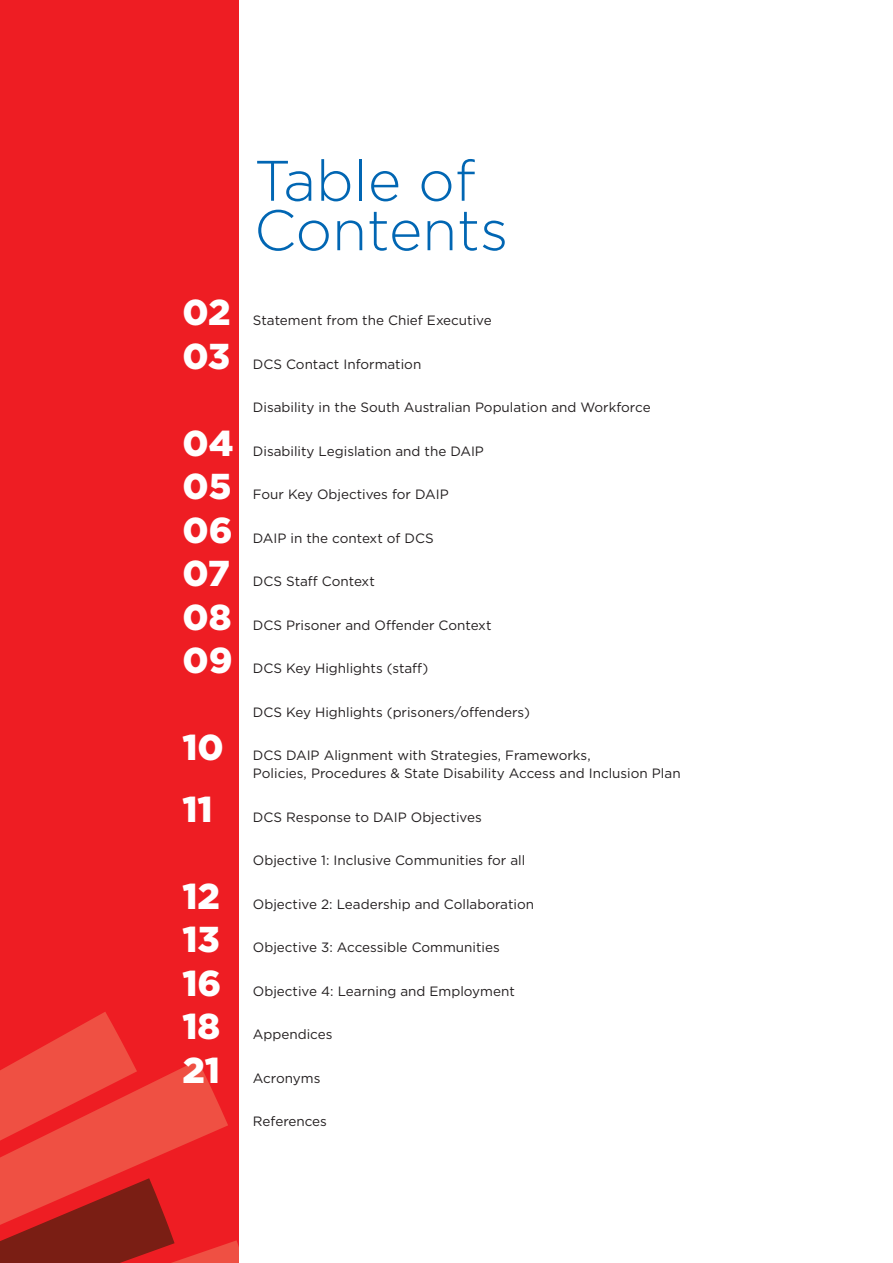
<style>
.page{position:relative;width:893px;height:1263px;background:#fff}
.page>*{position:absolute;margin:0;border:0;box-sizing:border-box;transform-origin:0 0}
.t1{font:300 57px/49.5px "Gotham";color:#0166b3}
.t2{font:900 36px "Gotham";color:#fff}
.t3{font:13.5px/18px "Gotham";color:#231f20}
</style>
<div class="page">
<div style="left:0;top:0;width:238px;height:1263px;background:#ee1d23"></div>
<svg style="left:0;top:1012px;width:238px;height:251px"></svg>
<h2 class="t2" style="left:182px;top:287px;width:50px">02</h2>
<h2 class="t2" style="left:182px;top:331px;width:49px">03</h2>
<h2 class="t2" style="left:182px;top:418px;width:53px">04</h2>
<h2 class="t2" style="left:182px;top:462px;width:50px">05</h2>
<h2 class="t2" style="left:182px;top:505px;width:52px">06</h2>
<h2 class="t2" style="left:182px;top:549px;width:49px">07</h2>
<h2 class="t2" style="left:182px;top:592px;width:50px">08</h2>
<h2 class="t2" style="left:182px;top:636px;width:52px">09</h2>
<h2 class="t2" style="left:182px;top:723px;width:43px">10</h2>
<h2 class="t2" style="left:182px;top:784px;width:32px">11</h2>
<h2 class="t2" style="left:182px;top:871px;width:39px">12</h2>
<h2 class="t2" style="left:182px;top:915px;width:39px">13</h2>
<h2 class="t2" style="left:182px;top:958px;width:41px">16</h2>
<h2 class="t2" style="left:182px;top:1002px;width:39px">18</h2>
<h2 class="t2" style="left:182px;top:1045px;width:39px">21</h2>
<h1 class="t1" style="left:254px;top:155px;width:256px">Table of<br>Contents</h1>
<p class="t3" style="left:253px;top:311px;width:240px">Statement from the Chief Executive</p>
<p class="t3" style="left:253px;top:354px;width:170px">DCS Contact Information</p>
<p class="t3" style="left:253px;top:398px;width:399px">Disability in the South Australian Population and Workforce</p>
<p class="t3" style="left:253px;top:441px;width:233px">Disability Legislation and the DAIP</p>
<p class="t3" style="left:253px;top:485px;width:197px">Four Key Objectives for DAIP</p>
<p class="t3" style="left:253px;top:529px;width:182px">DAIP in the context of DCS</p>
<p class="t3" style="left:253px;top:572px;width:123px">DCS Staff Context</p>
<p class="t3" style="left:253px;top:616px;width:240px">DCS Prisoner and Offender Context</p>
<p class="t3" style="left:253px;top:659px;width:177px">DCS Key Highlights (staff)</p>
<p class="t3" style="left:253px;top:703px;width:278px">DCS Key Highlights (prisoners/offenders)</p>
<p class="t3" style="left:253px;top:746px;width:429px">DCS DAIP Alignment with Strategies, Frameworks,<br>Policies, Procedures &amp; State Disability Access and Inclusion Plan</p>
<p class="t3" style="left:253px;top:808px;width:230px">DCS Response to DAIP Objectives</p>
<p class="t3" style="left:253px;top:851px;width:274px">Objective 1: Inclusive Communities for all</p>
<p class="t3" style="left:253px;top:895px;width:283px">Objective 2: Leadership and Collaboration</p>
<p class="t3" style="left:253px;top:938px;width:248px">Objective 3: Accessible Communities</p>
<p class="t3" style="left:253px;top:982px;width:263px">Objective 4: Learning and Employment</p>
<p class="t3" style="left:253px;top:1025px;width:81px">Appendices</p>
<p class="t3" style="left:253px;top:1069px;width:69px">Acronyms</p>
<p class="t3" style="left:253px;top:1112px;width:76px">References</p>
</div>
